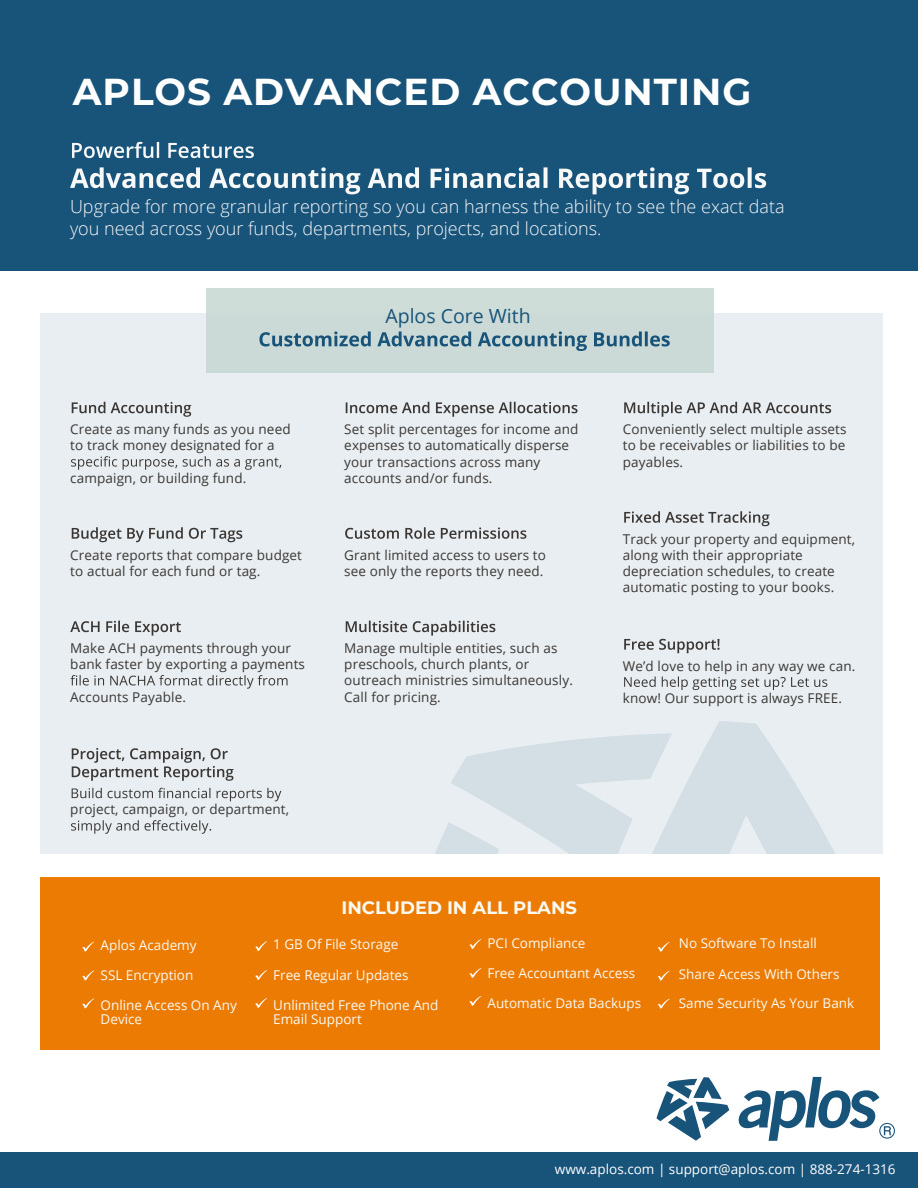
<style>
.page{position:relative;width:918px;height:1188px;background:#fff}
.page>*{position:absolute;margin:0;border:0;box-sizing:border-box;transform-origin:0 0}
.t1{font:100 37.5px "Montserrat";letter-spacing:.025em;color:#fff}
.t2{font:19.5px "Open Sans";color:#18537a}
.t3{font:300 18px/21.6px "Open Sans";color:#f7f8f8}
.t4{font:100 18px "Montserrat";color:#fbf9f1}
.t5{font:13.5px/16.2px "Open Sans";letter-spacing:.01em;color:#3b3735}
.t6{font:13.5px/14.4px "Open Sans";color:#fbf9f1}
.t7{font:13.5px "Open Sans";color:#fff}
</style>
<div class="page">
<div style="left:40px;top:313px;width:842px;height:540px;background:#e8eef1"></div>
<div style="left:0;top:0;width:918px;height:270px;background:#18537a"></div>
<svg style="left:72px;top:142px;width:182px;height:16px"></svg>
<svg style="left:70px;top:167px;width:696px;height:27px"></svg>
<div style="left:40px;top:877px;width:839px;height:173px;background:#ec7b04"></div>
<svg style="left:82px;top:942px;width:12px;height:10px"></svg>
<svg style="left:82px;top:971px;width:12px;height:10px"></svg>
<svg style="left:82px;top:998px;width:12px;height:11px"></svg>
<svg style="left:345px;top:527px;width:181px;height:12px"></svg>
<svg style="left:72px;top:402px;width:119px;height:15px"></svg>
<svg style="left:71px;top:456px;width:210px;height:14px"></svg>
<svg style="left:72px;top:527px;width:170px;height:15px"></svg>
<svg style="left:72px;top:748px;width:162px;height:33px"></svg>
<svg style="left:72px;top:788px;width:209px;height:13px"></svg>
<svg style="left:71px;top:820px;width:140px;height:14px"></svg>
<svg style="left:70px;top:621px;width:111px;height:15px"></svg>
<svg style="left:70px;top:675px;width:218px;height:14px"></svg>
<svg style="left:346px;top:621px;width:149px;height:15px"></svg>
<svg style="left:346px;top:402px;width:232px;height:15px"></svg>
<svg style="left:624px;top:639px;width:96px;height:14px"></svg>
<svg style="left:624px;top:677px;width:203px;height:13px"></svg>
<svg style="left:624px;top:511px;width:146px;height:15px"></svg>
<svg style="left:624px;top:402px;width:207px;height:15px"></svg>
<div style="left:207px;top:288px;width:507px;height:85px;background:#c7d8d2"></div>
<svg style="left:259px;top:331px;width:411px;height:20px"></svg>
<div style="left:0;top:1152px;width:918px;height:36px;background:#18537a"></div>
<svg style="left:656px;top:1077px;width:239px;height:64px"></svg>
<svg style="left:255px;top:941px;width:12px;height:10px"></svg>
<svg style="left:255px;top:970px;width:12px;height:10px"></svg>
<svg style="left:255px;top:998px;width:12px;height:10px"></svg>
<svg style="left:469px;top:939px;width:12px;height:10px"></svg>
<svg style="left:469px;top:968px;width:12px;height:10px"></svg>
<svg style="left:469px;top:996px;width:12px;height:10px"></svg>
<svg style="left:658px;top:942px;width:12px;height:10px"></svg>
<svg style="left:658px;top:971px;width:12px;height:10px"></svg>
<svg style="left:658px;top:999px;width:12px;height:10px"></svg>
<svg style="left:451px;top:721px;width:384px;height:132px"></svg>
<svg style="left:435px;top:822px;width:167px;height:31px;fill:#d3dee5"></svg>
<h1 class="t1" style="left:73px;top:66px;width:680px">APLOS ADVANCED ACCOUNTING</h1>
<h3 class="t3" style="left:70px;top:196px;width:716px">Upgrade for more granular reporting so you can harness the ability to see the exact data you need across your funds, departments, projects, and locations.</h3>
<p class="t5" style="left:70px;top:421px;width:222px">Create as many funds as you need to track money designated for a</p>
<p class="t5" style="left:70px;top:469px;width:178px">campaign, or building fund.</p>
<p class="t5" style="left:70px;top:546px;width:233px">Create reports that compare budget to actual for each fund or tag.</p>
<p class="t5" style="left:70px;top:640px;width:236px">Make ACH payments through your bank faster by exporting a payments</p>
<p class="t5" style="left:70px;top:688px;width:117px">Accounts Payable.</p>
<h2 class="t2" style="left:385px;top:303px;width:147px">Aplos Core With</h2>
<p class="t5" style="left:344px;top:421px;width:236px">Set split percentages for income and expenses to automatically disperse your transactions across many accounts and/or funds.</p>
<p class="t5" style="left:344px;top:546px;width:203px">Grant limited access to users to see only the reports they need.</p>
<p class="t5" style="left:344px;top:640px;width:230px">Manage multiple entities, such as preschools, church plants, or outreach ministries simultaneously.<br>Call for pricing.</p>
<p class="t5" style="left:70px;top:801px;width:220px">project, campaign, or department,</p>
<h3 class="t4" style="left:341px;top:896px;width:237px">INCLUDED IN ALL PLANS</h3>
<p class="t5" style="left:623px;top:421px;width:225px;text-align:justify">Conveniently select multiple assets to be receivables or liabilities to be payables.</p>
<p class="t5" style="left:623px;top:530px;width:234px">Track your property and equipment, along with their appropriate depreciation schedules, to create automatic posting to your books.</p>
<p class="t5" style="left:623px;top:657px;width:234px">We’d love to help in any way we can.</p>
<p class="t5" style="left:623px;top:690px;width:221px">know! Our support is always FREE.</p>
<p class="t6" style="left:101px;top:938px;width:98px">Aplos Academy</p>
<p class="t6" style="left:101px;top:968px;width:94px">SSL Encryption</p>
<p class="t6" style="left:273px;top:937px;width:127px">1 GB Of File Storage</p>
<p class="t6" style="left:273px;top:967px;width:137px">Free Regular Updates</p>
<p class="t6" style="left:487px;top:935px;width:100px">PCI Compliance</p>
<p class="t6" style="left:487px;top:966px;width:149px">Free Accountant Access</p>
<p class="t6" style="left:679px;top:935px;width:140px">No Software To Install</p>
<p class="t6" style="left:679px;top:966px;width:162px">Share Access With Others</p>
<p class="t6" style="left:101px;top:997px;width:138px">Online Access On Any<br>Device</p>
<p class="t6" style="left:273px;top:997px;width:167px">Unlimited Free Phone And<br>Email Support</p>
<p class="t6" style="left:487px;top:996px;width:155px">Automatic Data Backups</p>
<p class="t6" style="left:679px;top:996px;width:177px">Same Security As Your Bank</p>
<p class="t7" style="left:555px;top:1160px;width:342px">www.aplos.com | support@aplos.com | 888-274-1316</p>
</div>
